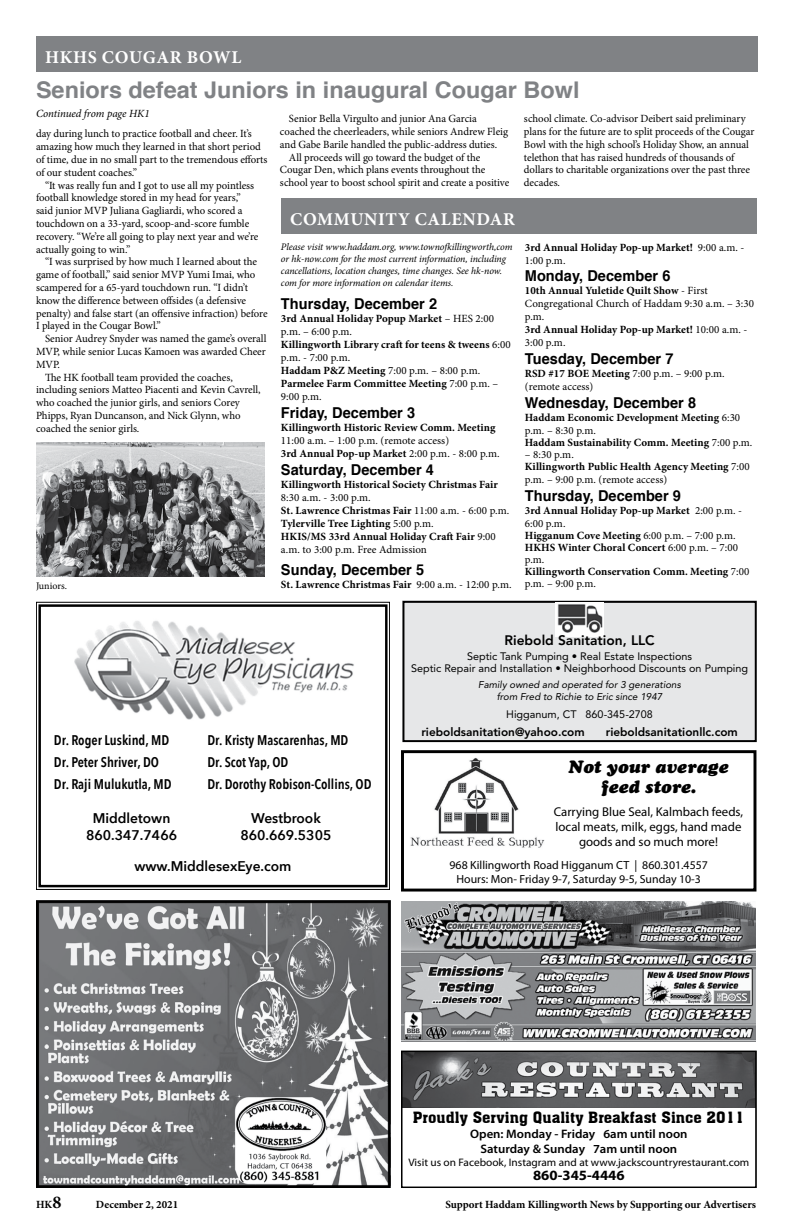
<style>
.page{position:relative;width:792px;height:1224px;background:#fff}
.page>*{position:absolute;margin:0;border:0;box-sizing:border-box;transform-origin:0 0}
.t1{font:700 23px "Helvetica";color:#808285}
.t2{font:700 18px "Minion Pro";letter-spacing:.035em;color:#fff}
.t3{font:italic 17.7px/19.6px "Cooper Black Std";color:#000;text-align:center}
.t4{font:15.2px "Aachen BT";color:#000;scale:1.04 1}
.t5{font:700 15px "Helvetica";letter-spacing:.005em;color:#000}
.t6{font:700 14.2px "Myriad Pro";color:#000;scale:1.04 1}
.t7{font:600 14px/22px "Avenir Next Condensed";color:#000}
.t8{font:600 14px/16.8px "Avenir Next";color:#000;text-align:center}
.t9{font:800 13.7px "Avenir";color:#000}
.t10{font:12.8px/15.3px "Myriad Pro";color:#000;text-align:center}
.t11{font:600 12.3px/14.2px "Myriad Pro";color:#000;text-align:center;scale:1.04 1}
.t12{font:11.8px/14.1px "Myriad Pro";color:#000;text-align:center}
.t13{font:800 11.8px "Avenir";color:#000}
.t14{font:11px/12.8px "Minion Pro";letter-spacing:-.005em;color:#000}
.t15{font:700 11px/13px "Minion Pro";letter-spacing:.005em;color:#000}
.t16{font:italic 11px "Minion Pro";letter-spacing:-.01em;color:#000}
.t17{font:10.9px "Myriad Pro";color:#000;scale:1.04 1}
.t18{font:10.8px/12.2px "Avenir";color:#000;text-align:center}
.t19{font:italic 10px/12px "Minion Pro";letter-spacing:-.01em;color:#000}
.t20{font:10px "Minion Pro";letter-spacing:-.005em;color:#000}
.t21{font:italic 9.8px/11.8px "Avenir";color:#000;text-align:center}
.s1{font-weight:400}
.s2{font-weight:700}
.s3{font-size:18px}
</style>
<div class="page">
<div style="left:36px;top:36px;width:722px;height:36px;background:#808285"></div>
<svg style="left:36px;top:602px;width:354px;height:288px"></svg>
<div style="left:38px;top:604px;width:350px;height:283px;border:2px solid #000"></div>
<img style="left:63px;top:616px;width:301px;height:107px">
<img style="left:404px;top:1053px;width:350px;height:54px">
<div style="left:401px;top:1051px;width:356px;height:137px;border:1px solid #000"></div>
<div style="left:402px;top:601px;width:355px;height:141px;background:#e6e7e8"></div>
<div style="left:402px;top:601px;width:355px;height:141px;border:2px solid #000"></div>
<img style="left:556px;top:603px;width:48px;height:34px">
<img style="left:36px;top:900px;width:354px;height:288px">
<img style="left:401px;top:902px;width:355px;height:139px">
<div style="left:401px;top:750px;width:355px;height:142px;border:3px solid #000"></div>
<img style="left:410px;top:758px;width:135px;height:90px">
<div style="left:281px;top:198px;width:476px;height:36px;background:#808285"></div>
<img style="left:36px;top:442px;width:228px;height:134px">
<h2 class="t2" style="left:45px;top:44px;width:198px">HKHS COUGAR BOWL</h2>
<h1 class="t1" style="left:36px;top:71px;width:545px">Seniors defeat Juniors in inaugural Cougar Bowl</h1>
<p class="t16" style="left:36px;top:106px;width:115px">Continued from page HK1</p>
<p class="t14" style="left:36px;top:128px;width:233px">day during lunch to practice football and cheer. It’s amazing how much they learned in that short period of time, due in no small part to the tremendous efforts of our student coaches.”</p>
<p class="t14" style="left:36px;top:179px;width:224px;text-indent:9px">“It was really fun and I got to use all my pointless football knowledge stored in my head for years,” said junior MVP Juliana Gagliardi, who scored a touchdown on a 33-yard, scoop-and-score fumble recovery. “We’re all going to play next year and we’re actually going to win.”</p>
<p class="t14" style="left:36px;top:256px;width:233px;text-indent:9px">“I was surprised by how much I learned about the game of football,” said senior MVP Yumi Imai, who scampered for a 65-yard touchdown run. “I didn’t know the difference between offsides (a defensive penalty) and false start (an offensive infraction) before I played in the Cougar Bowl.”</p>
<p class="t14" style="left:45px;top:332px;width:223px">Senior Audrey Snyder was named the game’s overall</p>
<p class="t14" style="left:36px;top:345px;width:231px">MVP, while senior Lucas Kamoen was awarded Cheer</p>
<p class="t14" style="left:36px;top:358px;width:26px">MVP.</p>
<p class="t14" style="left:45px;top:371px;width:189px">The HK football team provided the coaches,</p>
<p class="t14" style="left:36px;top:384px;width:226px">including seniors Matteo Piacenti and Kevin Cavrell,</p>
<p class="t14" style="left:36px;top:396px;width:205px">who coached the junior girls, and seniors Corey</p>
<p class="t14" style="left:36px;top:409px;width:206px">Phipps, Ryan Duncanson, and Nick Glynn, who</p>
<p class="t14" style="left:36px;top:422px;width:105px">coached the senior girls.</p>
<p class="t20" style="left:36px;top:579px;width:33px">Juniors.</p>
<p class="t14" style="left:289px;top:112px;width:189px">Senior Bella Virgulto and junior Ana Garcia</p>
<p class="t14" style="left:280px;top:125px;width:230px">coached the cheerleaders, while seniors Andrew Fleig</p>
<p class="t14" style="left:280px;top:138px;width:219px">and Gabe Barile handled the public-address duties.</p>
<p class="t14" style="left:289px;top:151px;width:193px">All proceeds will go toward the budget of the</p>
<p class="t14" style="left:280px;top:163px;width:207px">Cougar Den, which plans events throughout the</p>
<p class="t14" style="left:280px;top:176px;width:231px">school year to boost school spirit and create a positive</p>
<p class="t14" style="left:524px;top:112px;width:232px">school climate. Co-advisor Deibert said preliminary plans for the future are to split proceeds of the Cougar Bowl with the high school’s Holiday Show, an annual telethon that has raised hundreds of thousands of dollars to charitable organizations over the past three decades.</p>
<h2 class="t2" style="left:290px;top:206px;width:227px">COMMUNITY CALENDAR</h2>
<p class="t19" style="left:281px;top:241px;width:233px">Please visit www.haddam.org, www.townofkillingworth,com or hk-now.com for the most current information, including cancellations, location changes, time changes. See hk-now. com for more information on calendar items.</p>
<h3 class="t5" style="left:281px;top:291px;width:158px">Thursday, December 2</h3>
<p class="t15" style="left:281px;top:312px;width:231px">3rd Annual Holiday Popup Market <span class="s1">– HES 2:00 p.m. – 6:00 p.m.<br></span>Killingworth Library craft for teens &amp; tweens <span class="s1">6:00 p.m. - 7:00 p.m.<br></span>Haddam P&amp;Z Meeting <span class="s1">7:00 p.m. – 8:00 p.m.<br></span>Parmelee Farm Committee Meeting <span class="s1">7:00 p.m. –<br>9:00 p.m.</span></p>
<h3 class="t5" style="left:281px;top:400px;width:136px">Friday, December 3</h3>
<p class="t15" style="left:281px;top:421px;width:216px">Killingworth Historic Review Comm. Meeting</p>
<p class="t14" style="left:281px;top:434px;width:220px">11:00 a.m. – 1:00 p.m. (remote access)<br><span class="s2">3rd Annual Pop-up Market</span> 2:00 p.m. - 8:00 p.m.</p>
<h3 class="t5" style="left:281px;top:457px;width:154px">Saturday, December 4</h3>
<p class="t15" style="left:281px;top:478px;width:218px">Killingworth Historical Society Christmas Fair</p>
<p class="t15" style="left:281px;top:491px;width:230px"><span class="s1">8:30 a.m. - 3:00 p.m.<br></span>St. Lawrence Christmas Fair <span class="s1">11:00 a.m. - 6:00 p.m.<br></span>Tylerville Tree Lighting <span class="s1">5:00 p.m.<br></span>HKIS/MS 33rd Annual Holiday Craft Fair <span class="s1">9:00 a.m. to 3:00 p.m. Free Admission</span></p>
<h3 class="t5" style="left:281px;top:557px;width:145px">Sunday, December 5</h3>
<p class="t15" style="left:281px;top:578px;width:232px">St. Lawrence Christmas Fair <span class="s1">9:00 a.m. - 12:00 p.m.</span></p>
<p class="t15" style="left:525px;top:241px;width:221px">3rd Annual Holiday Pop-up Market! <span class="s1">9:00 a.m. -<br>1:00 p.m.</span></p>
<h3 class="t5" style="left:525px;top:264px;width:147px">Monday, December 6</h3>
<p class="t14" style="left:525px;top:284px;width:231px"><span class="s2">10th Annual Yuletide Quilt Show</span> - First<br>Congregational Church of Haddam 9:30 a.m. – 3:30 p.m.<br><span class="s2">3rd Annual Holiday Pop-up Market!</span> 10:00 a.m. -<br>3:00 p.m.</p>
<h3 class="t5" style="left:525px;top:347px;width:150px">Tuesday, December 7</h3>
<p class="t14" style="left:525px;top:367px;width:201px"><span class="s2">RSD #17 BOE Meeting</span> 7:00 p.m. – 9:00 p.m. (remote access)</p>
<h3 class="t5" style="left:525px;top:391px;width:173px">Wednesday, December 8</h3>
<p class="t15" style="left:525px;top:411px;width:217px">Haddam Economic Development Meeting <span class="s1">6:30 p.m. – 8:30 p.m.</span></p>
<p class="t15" style="left:525px;top:436px;width:229px">Haddam Sustainability Comm. Meeting <span class="s1">7:00 p.m.</span></p>
<p class="t15" style="left:525px;top:448px;width:226px;line-height:12px"><span class="s1">– 8:30 p.m.<br></span>Killingworth Public Health Agency Meeting <span class="s1">7:00</span></p>
<p class="t14" style="left:525px;top:473px;width:144px">p.m. – 9:00 p.m. (remote access)</p>
<h3 class="t5" style="left:525px;top:484px;width:158px">Thursday, December 9</h3>
<p class="t15" style="left:525px;top:504px;width:219px">3rd Annual Holiday Pop-up Market <span class="s1">2:00 p.m. -<br>6:00 p.m.</span></p>
<p class="t15" style="left:525px;top:529px;width:226px;line-height:12px">Higganum Cove Meeting <span class="s1">6:00 p.m. – 7:00 p.m.<br></span>HKHS Winter Choral Concert <span class="s1">6:00 p.m. – 7:00 p.m.<br></span>Killingworth Conservation Comm. Meeting <span class="s1">7:00 p.m. – 9:00 p.m.</span></p>
<p class="t7" style="left:54px;top:729px;width:119px">Dr. Roger Luskind, MD<br>Dr. Peter Shriver, DO<br>Dr. Raji Mulukutla, MD</p>
<p class="t7" style="left:207px;top:729px;width:166px">Dr. Kristy Mascarenhas, MD<br>Dr. Scot Yap, OD<br>Dr. Dorothy Robison-Collins, OD</p>
<p class="t8" style="left:86px;top:810px;width:93px">Middletown<br>860.347.7466</p>
<p class="t8" style="left:240px;top:810px;width:93px">Westbrook<br>860.669.5305</p>
<p class="t8" style="left:134px;top:857px;width:159px">www.MiddlesexEye.com</p>
<p class="t9" style="left:504px;top:632px;width:152px">Riebold Sanitation, LLC</p>
<p class="t18" style="left:411px;top:650px;width:339px">Septic Tank Pumping • Real Estate Inspections<br>Septic Repair and Installation • Neighborhood Discounts on Pumping</p>
<p class="t21" style="left:478px;top:679px;width:204px">Family owned and operated for 3 generations from Fred to Richie to Eric since 1947</p>
<p class="t18" style="left:506px;top:708px;width:148px">Higganum, CT 860-345-2708</p>
<p class="t13" style="left:421px;top:725px;width:165px">rieboldsanitation@yahoo.com</p>
<p class="t13" style="left:606px;top:725px;width:134px">rieboldsanitationllc.com</p>
<h3 class="t3" style="left:569px;top:757px;width:161px">Not your average feed store.</h3>
<p class="t10" style="left:554px;top:803px;width:191px">Carrying Blue Seal, Kalmbach feeds, local meats, milk, eggs, hand made goods and so much more!</p>
<p class="t12" style="left:450px;top:858px;width:260px">968 Killingworth Road Higganum CT | 860.301.4557<br>Hours: Mon- Friday 9-7, Saturday 9-5, Sunday 10-3</p>
<h3 class="t4" style="left:413px;top:1108px;width:321px">Proudly Serving Quality Breakfast Since 2011</h3>
<p class="t11" style="left:470px;top:1127px;width:211px">Open: Monday - Friday 6am until noon<br>Saturday &amp; Sunday 7am until noon</p>
<p class="t17" style="left:408px;top:1156px;width:329px">Visit us on Facebook, Instagram and at www.jackscountryrestaurant.com</p>
<p class="t6" style="left:533px;top:1166px;width:90px">860-345-4446</p>
<p class="t15" style="left:36px;top:1198px;width:27px">HK<span class="s3">8</span></p>
<p class="t15" style="left:96px;top:1198px;width:84px">December 2, 2021</p>
<p class="t15" style="left:445px;top:1198px;width:312px">Support Haddam Killingworth News by Supporting our Advertisers</p>
</div>
